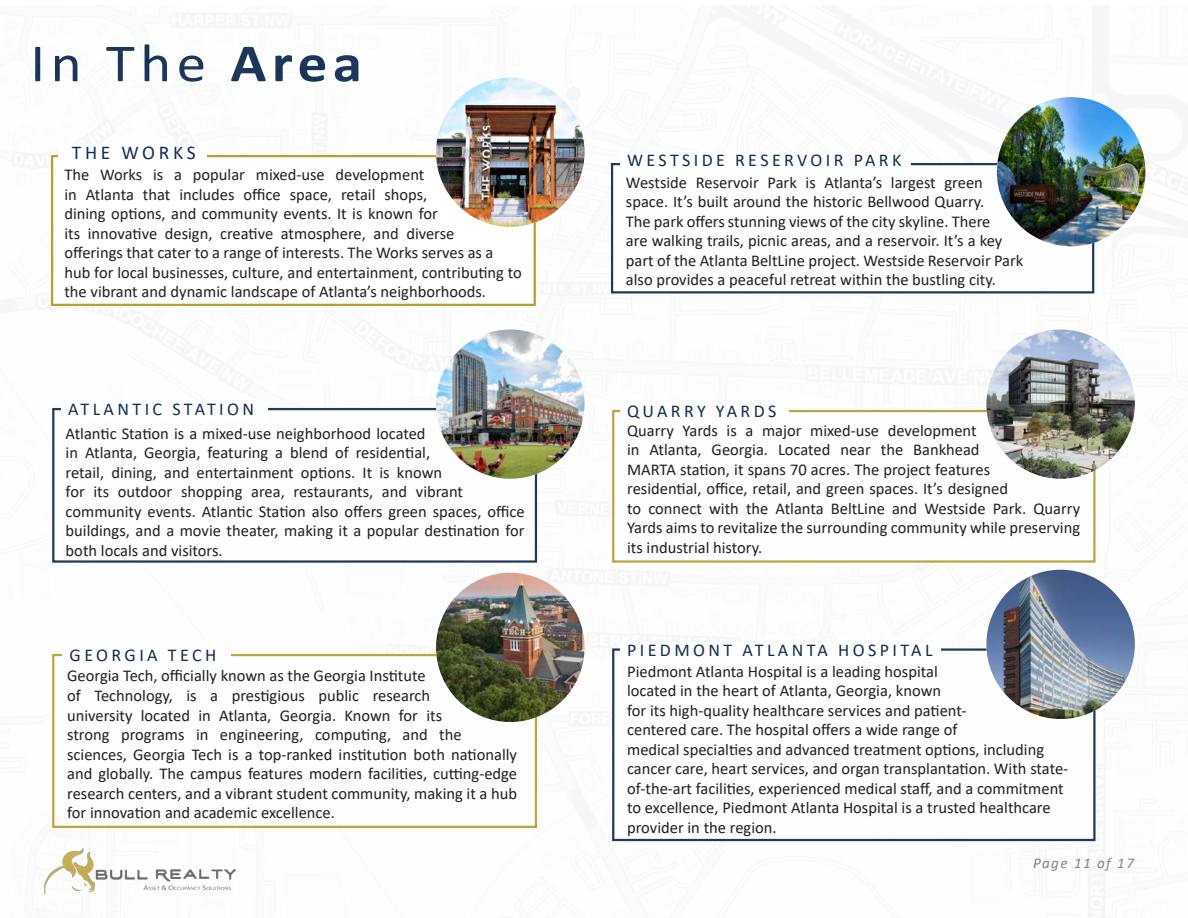
<style>
.page{position:relative;width:1188px;height:918px;background:#fff}
.page>*{position:absolute;margin:0;border:0;box-sizing:border-box;transform-origin:0 0}
.t1{font:54px "Calibri";color:#112e52;scale:1.1 1}
.t2{font:19.5px "Calibri";letter-spacing:.19em;color:#0f2e51}
.t3{font:18px "Calibri";letter-spacing:.19em;color:#0f2e51}
.t4{font:16.5px/19.5px "Calibri";color:#231f20}
.t5{font:italic 15px "Calibri";letter-spacing:.1em;color:#808285}
.s1{font-weight:700}
</style>
<div class="page">
<img style="left:0;top:5px;width:1188px;height:910px">
<div style="left:611px;top:163px;width:483px;height:130px;background:#fff;border:2px solid #112e52"></div>
<div style="left:620px;top:153px;width:290px;height:23px;background:#fff"></div>
<div style="left:51px;top:155px;width:485px;height:151px;background:#fff;border:2px solid #ba9f2f"></div>
<img style="left:436px;top:78px;width:149px;height:149px;border-radius:74px">
<div style="left:52px;top:408px;width:485px;height:155px;background:#fff;border:2px solid #112e52"></div>
<div style="left:612px;top:410px;width:484px;height:153px;background:#fff;border:2px solid #ba9f2f"></div>
<div style="left:620px;top:403px;width:168px;height:20px;background:#fff"></div>
<div style="left:61px;top:401px;width:207px;height:18px;background:#fff"></div>
<div style="left:52px;top:654px;width:485px;height:174px;background:#fff;border:2px solid #ba9f2f"></div>
<div style="left:612px;top:648px;width:484px;height:193px;background:#fff;border:2px solid #112e52"></div>
<div style="left:63px;top:647px;width:168px;height:17px;background:#fff"></div>
<div style="left:58px;top:144px;width:149px;height:18px;background:#fff"></div>
<img style="left:997px;top:97px;width:148px;height:149px;border-radius:74px">
<img style="left:436px;top:329px;width:149px;height:150px;border-radius:74px">
<img style="left:986px;top:329px;width:149px;height:150px;border-radius:74px">
<img style="left:436px;top:573px;width:149px;height:149px;border-radius:74px">
<img style="left:986px;top:570px;width:149px;height:149px;border-radius:74px">
<div style="left:620px;top:642px;width:321px;height:20px;background:#fff"></div>
<p class="t1" style="left:30px;top:26px;width:303px">In The <span class="s1">Area</span></p>
<p class="t2" style="left:72px;top:139px;width:125px">THE WORKS</p>
<p class="t4" style="left:64px;top:165px;width:459px">The Works is a popular mixed-use development<br>in Atlanta that includes office space, retail shops,<br>dining options, and community events. It is known for<br>its innovative design, creative atmosphere, and diverse<br>offerings that cater to a range of interests. The Works serves as a hub for local businesses, culture, and entertainment, contributing to the vibrant and dynamic landscape of Atlanta’s neighborhoods.</p>
<p class="t3" style="left:68px;top:396px;width:188px">ATLANTIC STATION</p>
<p class="t4" style="left:66px;top:423px;width:461px">Atlantic Station is a mixed-use neighborhood located<br>in Atlanta, Georgia, featuring a blend of residential,<br>retail, dining, and entertainment options. It is known<br>for its outdoor shopping area, restaurants, and vibrant community events. Atlantic Station also offers green spaces, office buildings, and a movie theater, making it a popular destination for both locals and visitors.</p>
<p class="t3" style="left:70px;top:642px;width:148px">GEORGIA TECH</p>
<p class="t4" style="left:67px;top:666px;width:452px">Georgia Tech, officially known as the Georgia Institute<br>of Technology, is a prestigious public research<br>university located in Atlanta, Georgia. Known for its<br>strong programs in engineering, computing, and the sciences, Georgia Tech is a top-ranked institution both nationally and globally. The campus features modern facilities, cutting-edge research centers, and a vibrant student community, making it a hub for innovation and academic excellence.</p>
<p class="t3" style="left:627px;top:148px;width:276px">WESTSIDE RESERVOIR PARK</p>
<p class="t4" style="left:626px;top:172px;width:399px">Westside Reservoir Park is Atlanta’s largest green space. It’s built around the historic Bellwood Quarry.<br>The park offers stunning views of the city skyline. There<br>are walking trails, picnic areas, and a reservoir. It’s a key part of the Atlanta BeltLine project. Westside Reservoir Park also provides a peaceful retreat within the bustling city.</p>
<p class="t3" style="left:627px;top:398px;width:151px">QUARRY YARDS</p>
<p class="t4" style="left:627px;top:420px;width:455px">Quarry Yards is a major mixed-use development<br>in Atlanta, Georgia. Located near the Bankhead<br>MARTA station, it spans 70 acres. The project features<br>residential, office, retail, and green spaces. It’s designed<br>to connect with the Atlanta BeltLine and Westside Park. Quarry Yards aims to revitalize the surrounding community while preserving its industrial history.</p>
<p class="t3" style="left:627px;top:637px;width:307px">PIEDMONT ATLANTA HOSPITAL</p>
<p class="t4" style="left:627px;top:661px;width:443px">Piedmont Atlanta Hospital is a leading hospital<br>located in the heart of Atlanta, Georgia, known<br>for its high-quality healthcare services and patient-<br>centered care. The hospital offers a wide range of<br>medical specialties and advanced treatment options, including cancer care, heart services, and organ transplantation. With state&shy;of-the-art facilities, experienced medical staff, and a commitment to excellence, Piedmont Atlanta Hospital is a trusted healthcare provider in the region.</p>
<p class="t5" style="left:1033px;top:853px;width:102px">Page 11 of 17</p>
</div>
